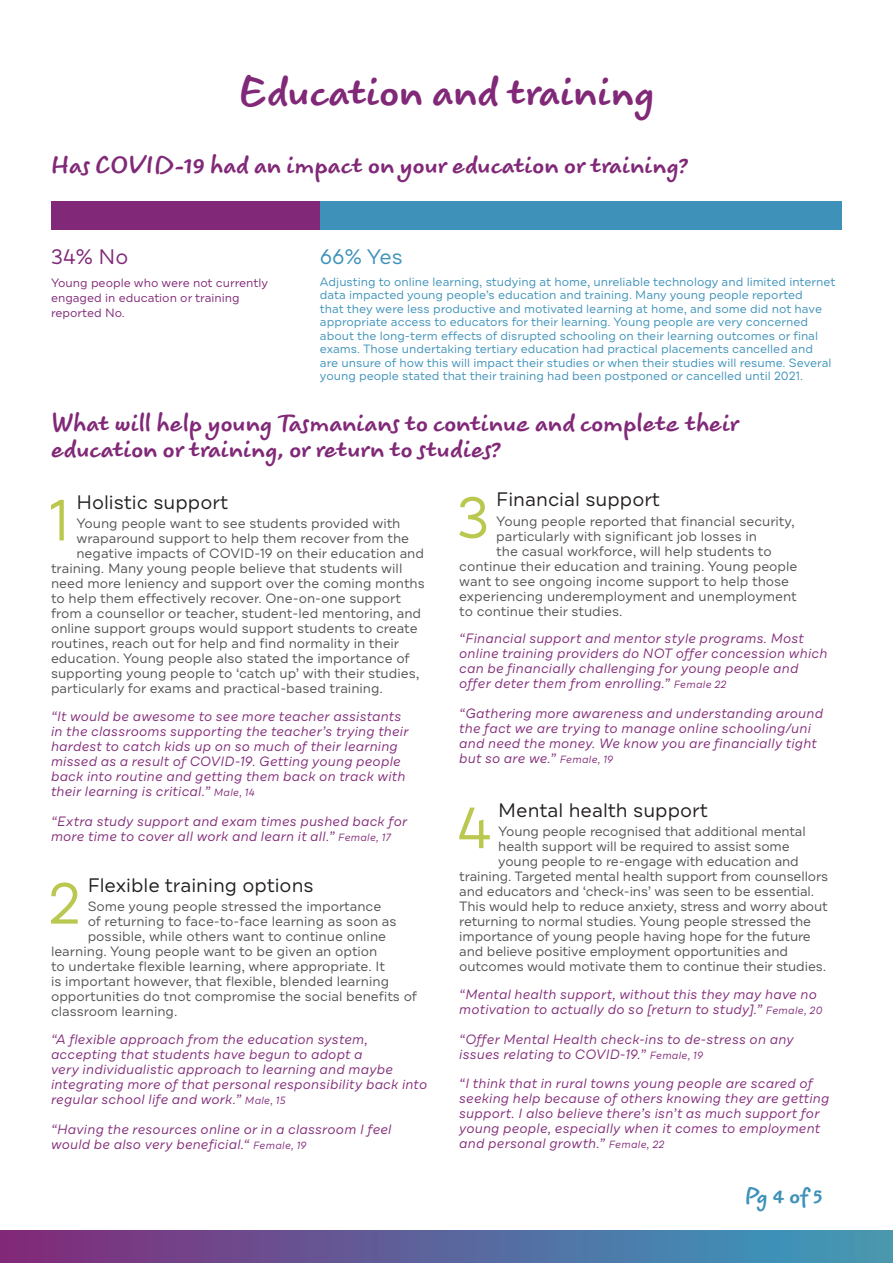
<style>
.page{position:relative;width:893px;height:1263px;background:#fff}
.page>*{position:absolute;margin:0;border:0;box-sizing:border-box;transform-origin:0 0}
.Body{font:58.05px "Draft B";color:#bbc850}
.t1{font:700 45px "Koorkin W04";color:#812978}
.t2{font:700 27px/25.5px "Koorkin W04";color:#812978}
.t3{font:700 24.45px "Koorkin W04";color:#3e92b9}
.Body-2{font:21px "Draft B";color:#3e92b9}
.Body-3{font:21px "Draft B";color:#812978}
.Body-4{font:19.5px "Draft B";color:#231f20}
.Body-5{font:13.5px "Draft B";color:#525254}
.t4{font:italic 13.5px/15px "Draft B";letter-spacing:.015em;color:#812978}
.Body-6{font:12px/13.5px "Draft B";color:#3e92b9}
.Body-7{font:12px/15px "Draft B";color:#812978}
.s1{font-size:10.5px}
</style>
<div class="page">
<div style="left:0;top:1230px;width:893px;height:33px;background:linear-gradient(to right,#802a7b,#399fbc)"></div>
<div style="left:320px;top:201px;width:522px;height:28px;background:#3e92b9"></div>
<div style="left:51px;top:201px;width:269px;height:28px;background:#812978"></div>
<h1 class="t1" style="left:238px;top:62px;width:418px">Education and training</h1>
<h2 class="t2" style="left:51px;top:152px;width:638px">Has COVID-19 had an impact on your education or training?</h2>
<p class="Body-3" style="left:51px;top:243px;width:79px">34% No</p>
<p class="Body-7" style="left:51px;top:277px;width:218px">Young people who were not currently engaged in education or training reported No.</p>
<p class="Body-2" style="left:320px;top:243px;width:84px">66% Yes</p>
<p class="Body-6" style="left:320px;top:276px;width:517px">Adjusting to online learning, studying at home, unreliable technology and limited internet data impacted young people’s education and training. Many young people reported<br>that they were less productive and motivated learning at home, and some did not have appropriate access to educators for their learning. Young people are very concerned about the long-term effects of disrupted schooling on their learning outcomes or final exams. Those undertaking tertiary education had practical placements cancelled and<br>are unsure of how this will impact their studies or when their studies will resume. Several young people stated that their training had been postponed or cancelled until 2021.</p>
<h2 class="t2" style="left:51px;top:410px;width:689px">What will help young Tasmanians to continue and complete their education or training, or return to studies?</h2>
<p class="Body" style="left:49px;top:484px;width:23px">1</p>
<p class="Body-4" style="left:76px;top:490px;width:153px">Holistic support</p>
<p class="Body-5" style="left:76px;top:515px;width:326px">Young people want to see students provided with</p>
<p class="Body-5" style="left:76px;top:530px;width:334px">wraparound support to help them recover from the</p>
<p class="Body-5" style="left:76px;top:545px;width:349px">negative impacts of COVID-19 on their education and</p>
<p class="Body-5" style="left:51px;top:560px;width:353px">training. Many young people believe that students will</p>
<p class="Body-5" style="left:51px;top:575px;width:375px">need more leniency and support over the coming months</p>
<p class="Body-5" style="left:51px;top:590px;width:351px">to help them effectively recover. One-on-one support</p>
<p class="Body-5" style="left:51px;top:605px;width:372px">from a counsellor or teacher, student-led mentoring, and</p>
<p class="Body-5" style="left:51px;top:620px;width:368px">online support groups would support students to create</p>
<p class="Body-5" style="left:51px;top:635px;width:350px">routines, reach out for help and find normality in their</p>
<p class="Body-5" style="left:51px;top:650px;width:360px">education. Young people also stated the importance of</p>
<p class="Body-5" style="left:51px;top:665px;width:370px">supporting young people to ‘catch up’ with their studies,</p>
<p class="Body-5" style="left:51px;top:680px;width:333px">particularly for exams and practical-based training.</p>
<p class="t4" style="left:51px;top:710px;width:359px">“It would be awesome to see more teacher assistants in the classrooms supporting the teacher’s trying their hardest to catch kids up on so much of their learning missed as a result of COVID-19. Getting young people back into routine and getting them back on track with their learning is critical.” <span class="s1">Male, 14</span></p>
<p class="t4" style="left:51px;top:815px;width:358px">“Extra study support and exam times pushed back for more time to cover all work and learn it all.” <span class="s1">Female, 17</span></p>
<p class="Body" style="left:48px;top:867px;width:35px">2</p>
<p class="Body-4" style="left:88px;top:873px;width:228px">Flexible training options</p>
<p class="Body-5" style="left:88px;top:898px;width:295px">Some young people stressed the importance</p>
<p class="Body-5" style="left:88px;top:913px;width:310px">of returning to face-to-face learning as soon as</p>
<p class="Body-5" style="left:88px;top:928px;width:300px">possible, while others want to continue online</p>
<p class="Body-5" style="left:51px;top:943px;width:328px">learning. Young people want to be given an option</p>
<p class="Body-5" style="left:51px;top:958px;width:335px">to undertake flexible learning, where appropriate. It</p>
<p class="Body-5" style="left:51px;top:973px;width:340px">is important however, that flexible, blended learning</p>
<p class="Body-5" style="left:51px;top:988px;width:368px">opportunities do tnot compromise the social benefits of</p>
<p class="Body-5" style="left:51px;top:1003px;width:128px">classroom learning.</p>
<p class="t4" style="left:51px;top:1033px;width:378px">“A flexible approach from the education system, accepting that students have begun to adopt a<br>very individualistic approach to learning and maybe integrating more of that personal responsibility back into regular school life and work.” <span class="s1">Male, 15</span></p>
<p class="t4" style="left:51px;top:1123px;width:342px">“Having the resources online or in a classroom I feel would be also very beneficial.“ <span class="s1">Female, 19</span></p>
<p class="Body" style="left:457px;top:482px;width:35px">3</p>
<p class="Body-4" style="left:496px;top:487px;width:165px">Financial support</p>
<p class="Body-5" style="left:496px;top:512px;width:300px">Young people reported that financial security,</p>
<p class="Body-5" style="left:496px;top:527px;width:262px">particularly with significant job losses in</p>
<p class="Body-5" style="left:496px;top:542px;width:277px">the casual workforce, will help students to</p>
<p class="Body-5" style="left:459px;top:557px;width:340px">continue their education and training. Young people</p>
<p class="Body-5" style="left:459px;top:572px;width:331px">want to see ongoing income support to help those</p>
<p class="Body-5" style="left:459px;top:587px;width:339px">experiencing underemployment and unemployment</p>
<p class="Body-5" style="left:459px;top:602px;width:165px">to continue their studies.</p>
<p class="t4" style="left:459px;top:632px;width:370px">“Financial support and mentor style programs. Most online training providers do NOT offer concession which can be financially challenging for young people and offer deter them from enrolling.” <span class="s1">Female 22</span></p>
<p class="t4" style="left:459px;top:707px;width:365px">“Gathering more awareness and understanding around the fact we are trying to manage online schooling/uni and need the money. We know you are financially tight but so are we.” <span class="s1">Female, 19</span></p>
<p class="Body" style="left:457px;top:792px;width:36px">4</p>
<p class="Body-4" style="left:498px;top:798px;width:211px">Mental health support</p>
<p class="Body-5" style="left:498px;top:823px;width:309px">Young people recognised that additional mental</p>
<p class="Body-5" style="left:498px;top:838px;width:293px">health support will be required to assist some</p>
<p class="Body-5" style="left:498px;top:853px;width:302px">young people to re-engage with education and</p>
<p class="Body-5" style="left:459px;top:868px;width:370px">training. Targeted mental health support from counsellors</p>
<p class="Body-5" style="left:459px;top:883px;width:356px">and educators and ‘check-ins’ was seen to be essential.</p>
<p class="Body-5" style="left:459px;top:898px;width:370px">This would help to reduce anxiety, stress and worry about</p>
<p class="Body-5" style="left:459px;top:913px;width:353px">returning to normal studies. Young people stressed the</p>
<p class="Body-5" style="left:459px;top:928px;width:353px">importance of young people having hope for the future</p>
<p class="Body-5" style="left:459px;top:943px;width:330px">and believe positive employment opportunities and</p>
<p class="Body-5" style="left:459px;top:958px;width:368px">outcomes would motivate them to continue their studies.</p>
<p class="t4" style="left:459px;top:988px;width:365px">“Mental health support, without this they may have no motivation to actually do so [return to study].” <span class="s1">Female, 20</span></p>
<p class="t4" style="left:459px;top:1033px;width:336px">“Offer Mental Health check-ins to de-stress on any issues relating to COVID-19.” <span class="s1">Female, 19</span></p>
<p class="t4" style="left:459px;top:1077px;width:372px">“I think that in rural towns young people are scared of seeking help because of others knowing they are getting support. I also believe there’s isn’t as much support for young people, especially when it comes to employment and personal growth.” <span class="s1">Female, 22</span></p>
<h3 class="t3" style="left:745px;top:1179px;width:79px">Pg 4 of 5</h3>
</div>
